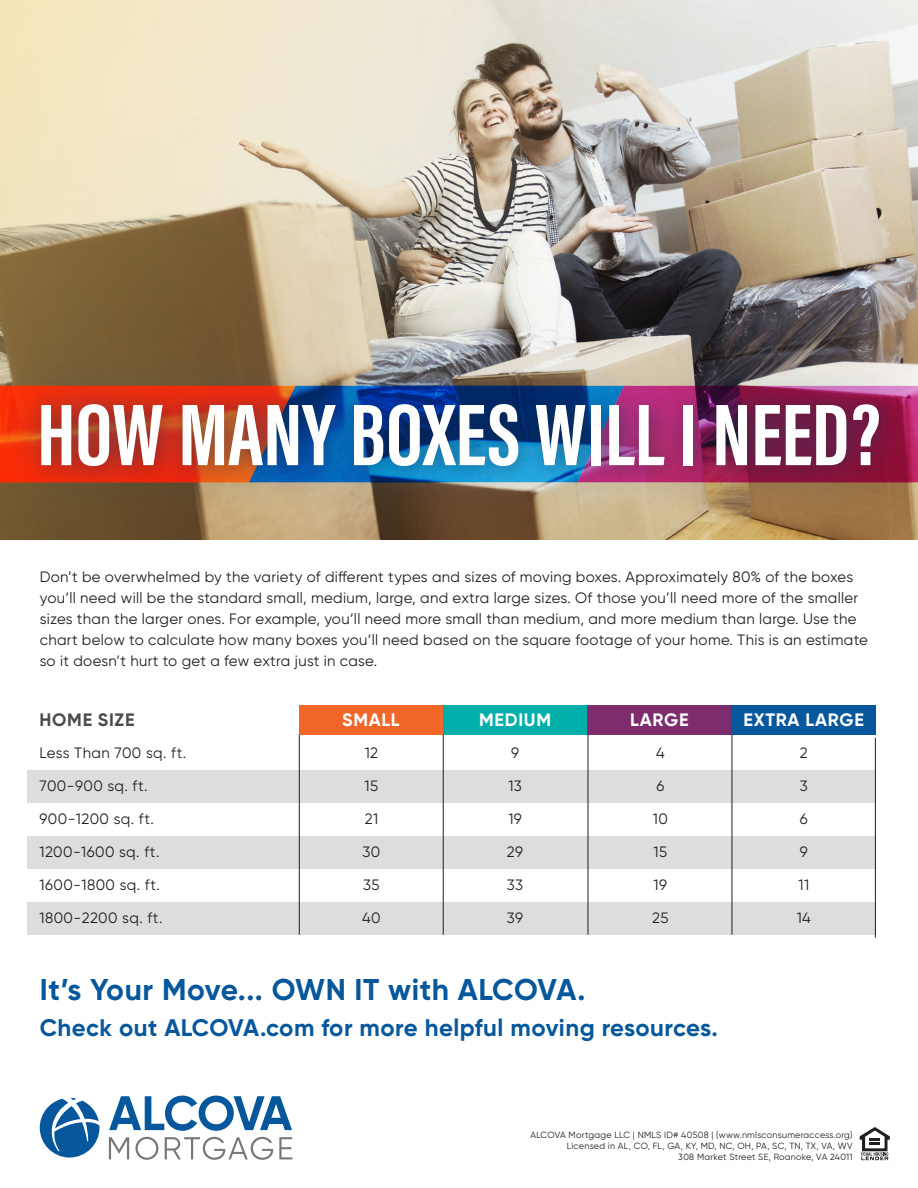
<style>
.page{position:relative;width:918px;height:1188px;background:#fff}
.page>*{position:absolute;margin:0;border:0;box-sizing:border-box;transform-origin:0 0}
.t1{font:700 90px "Acumin Pro Extra Cond";color:#fff;scale:1.05 1}
.t2{font:700 30px "Gilroy";letter-spacing:.015em;color:#06579c}
.t3{font:700 24px "Gilroy";letter-spacing:.02em;color:#06579c}
.t4{font:700 18px "Gilroy";letter-spacing:.04em;color:#fff}
.t5{font:700 18px "Gilroy";letter-spacing:.04em;color:#4b4c4d}
.t6{font:15px/21px "Gilroy";letter-spacing:.02em;color:#231f20}
.t7{font:9px "Gilroy";letter-spacing:.03em;color:#231f20}
</style>
<div class="page">
<img style="left:0;top:0;width:918px;height:540px">
<div style="left:299px;top:705px;width:145px;height:30px;background:#f26628"></div>
<div style="left:443px;top:705px;width:145px;height:30px;background:#00afa9"></div>
<div style="left:587px;top:705px;width:145px;height:30px;background:#7d2c6e"></div>
<div style="left:731px;top:705px;width:145px;height:30px;background:#06579c"></div>
<svg style="left:109px;top:1096px;width:183px;height:35px"></svg>
<svg style="left:109px;top:1137px;width:20px;height:22px"></svg>
<svg style="left:135px;top:1137px;width:23px;height:23px"></svg>
<svg style="left:165px;top:1137px;width:108px;height:23px"></svg>
<svg style="left:279px;top:1137px;width:13px;height:22px"></svg>
<svg style="left:40px;top:1098px;width:59px;height:60px"></svg>
<svg style="left:860px;top:1127px;width:30px;height:33px"></svg>
<div style="left:27px;top:770px;width:849px;height:33px;background:#dcdddf"></div>
<div style="left:27px;top:836px;width:849px;height:33px;background:#dcdddf"></div>
<div style="left:27px;top:902px;width:849px;height:33px;background:#dcdddf"></div>
<div style="left:0;top:355px;width:918px;height:161px;background:#06579c;opacity:.5"></div>
<hr style="left:299px;top:735px;width:1px;height:200px;background:#231f20">
<hr style="left:443px;top:735px;width:1px;height:200px;background:#231f20">
<hr style="left:588px;top:735px;width:1px;height:200px;background:#231f20">
<hr style="left:875px;top:738px;width:1px;height:200px;background:#231f20">
<hr style="left:732px;top:735px;width:1px;height:200px;background:#231f20">
<p class="t1" style="left:37px;top:380px;width:805px">HOW MANY BOXES WILL I NEED?</p>
<p class="t6" style="left:40px;top:566px;width:830px">Don’t be overwhelmed by the variety of different types and sizes of moving boxes. Approximately 80% of the boxes you’ll need will be the standard small, medium, large, and extra large sizes. Of those you’ll need more of the smaller sizes than the larger ones. For example, you’ll need more small than medium, and more medium than large. Use the chart below to calculate how many boxes you’ll need based on the square footage of your home. This is an estimate so it doesn’t hurt to get a few extra just in case.</p>
<p class="t5" style="left:40px;top:709px;width:96px">HOME SIZE</p>
<p class="t4" style="left:342px;top:709px;width:59px">SMALL</p>
<p class="t4" style="left:479px;top:709px;width:73px">MEDIUM</p>
<p class="t4" style="left:630px;top:709px;width:60px">LARGE</p>
<p class="t4" style="left:743px;top:709px;width:122px">EXTRA LARGE</p>
<p class="t6" style="left:40px;top:743px;width:148px">Less Than 700 sq. ft.</p>
<p class="t6" style="left:40px;top:776px;width:110px">700-900 sq. ft.</p>
<p class="t6" style="left:40px;top:809px;width:116px">900-1200 sq. ft.</p>
<p class="t6" style="left:40px;top:842px;width:121px">1200-1600 sq. ft.</p>
<p class="t6" style="left:40px;top:875px;width:122px">1600-1800 sq. ft.</p>
<p class="t6" style="left:40px;top:908px;width:124px">1800-2200 sq. ft.</p>
<p class="t6" style="left:365px;top:743px;width:15px">12</p>
<p class="t6" style="left:365px;top:776px;width:15px">15</p>
<p class="t6" style="left:365px;top:809px;width:15px">21</p>
<p class="t6" style="left:363px;top:842px;width:19px">30</p>
<p class="t6" style="left:363px;top:875px;width:18px">35</p>
<p class="t6" style="left:362px;top:908px;width:20px">40</p>
<p class="t6" style="left:511px;top:743px;width:9px">9</p>
<p class="t6" style="left:508px;top:776px;width:15px">13</p>
<p class="t6" style="left:508px;top:809px;width:15px">19</p>
<p class="t6" style="left:507px;top:842px;width:18px">29</p>
<p class="t6" style="left:507px;top:875px;width:18px">33</p>
<p class="t6" style="left:507px;top:908px;width:18px">39</p>
<p class="t6" style="left:656px;top:743px;width:10px">4</p>
<p class="t6" style="left:656px;top:776px;width:9px">6</p>
<p class="t6" style="left:653px;top:809px;width:16px">10</p>
<p class="t6" style="left:654px;top:842px;width:15px">15</p>
<p class="t6" style="left:654px;top:875px;width:15px">19</p>
<p class="t6" style="left:652px;top:908px;width:18px">25</p>
<p class="t2" style="left:40px;top:971px;width:547px">It’s Your Move... OWN IT with ALCOVA.</p>
<p class="t3" style="left:40px;top:1013px;width:680px">Check out ALCOVA.com for more helpful moving resources.</p>
<p class="t6" style="left:800px;top:743px;width:9px">2</p>
<p class="t6" style="left:800px;top:776px;width:9px">3</p>
<p class="t6" style="left:800px;top:809px;width:9px">6</p>
<p class="t6" style="left:800px;top:842px;width:9px">9</p>
<p class="t6" style="left:799px;top:875px;width:12px">11</p>
<p class="t6" style="left:797px;top:908px;width:16px">14</p>
<p class="t7" style="left:530px;top:1130px;width:324px">ALCOVA Mortgage LLC | NMLS ID# 40508 | (www.nmlsconsumeraccess.org)</p>
<p class="t7" style="left:567px;top:1140px;width:287px">Licensed in AL, CO, FL, GA, KY, MD, NC, OH, PA, SC, TN, TX, VA, WV</p>
<p class="t7" style="left:678px;top:1151px;width:176px">308 Market Street SE, Roanoke, VA 24011</p>
</div>
